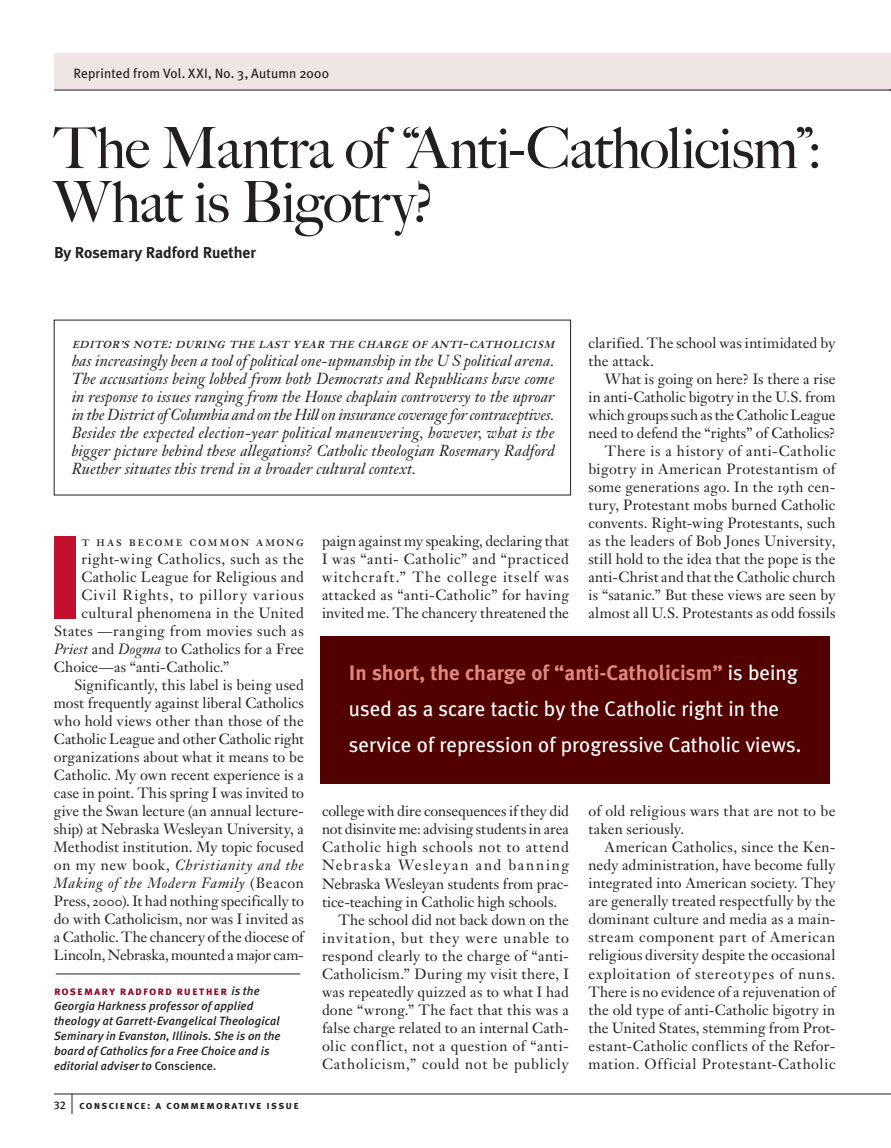
<style>
.page{position:relative;width:891px;height:1148px;background:#fff}
.page>*{position:absolute;margin:0;border:0;box-sizing:border-box;transform-origin:0 0}
._3_body_5-line_drop{font:900 117.9px "Meta Plus";color:#c3102f}
.Feature_title{font:57px/54px "Big Caslon Rom";letter-spacing:-.02em;color:#231f20}
.Feature_pull_quote{font:21px/36px "Meta Plus";color:#fff}
.large_intro_body{font:15.75px/18px "P5 D Janson Italic Oldstyle";letter-spacing:.005em;color:#231f20;text-align:justify}
.by_line{font:700 15.75px "Meta Plus";color:#231f20}
._3_body{font:14.7px/18px "P5 D Janson Oldstlye";letter-spacing:.01em;color:#231f20;text-align:justify}
._3_body_5-line_drop-2{font:14.7px "P5 D Janson Oldstlye";letter-spacing:.03em;color:#231f20}
._3_body_5-line_drop-3{font:14.7px "P5 D Janson Oldstlye";color:#231f20}
._3_body_5-line_drop-4{font:14.7px "P5 D Janson Oldstlye";letter-spacing:.08em;color:#231f20}
._3_body_5-line_drop-5{font:14.7px "Janson Text Roman SC";letter-spacing:.095em;color:#231f20}
.sidebar_body_no_inde{font:13.5px "Meta Plus";letter-spacing:.01em;color:#231f20}
.bio{font:italic 500 12px/15px "Meta Plus";letter-spacing:.015em;color:#231f20}
.t1{font:11.25px "Meta Plus Bold Caps";letter-spacing:.1em;color:#231f20}
.t2{font:11.25px "Meta Plus Medium Caps";color:#231f20}
.s1{font-family:"P5 D Janson Text Italic SC"}
.s2{font-family:"P5 D Janson Italic Oldstyle"}
.s3{font-family:"Meta Plus Bold Caps";font-weight:400;font-style:normal;color:#96031d}
.s4{font-style:normal}
.s5{font-weight:700;color:#df897d}
.s6{font-family:"Meta Plus Bold Caps";color:#df897d}
</style>
<div class="page">
<svg style="left:72px;top:1094px;width:1px;height:20px"></svg>
<hr style="left:54px;top:1093px;width:837px;height:1px;background:#231f20">
<hr style="left:56px;top:973px;width:244px;height:1px;background:#231f20">
<div style="left:54px;top:54px;width:837px;height:36px;background:#efe5e3"></div>
<div style="left:320px;top:636px;width:510px;height:147px;background:#520000"></div>
<hr style="left:54px;top:90px;width:837px;height:1px;background:#231f20">
<p class="sidebar_body_no_inde" style="left:74px;top:65px;width:257px">Reprinted from Vol. XXI, No. 3, Autumn 2000</p>
<p class="Feature_title" style="left:54px;top:122px;width:770px">The Mantra of “Anti-Catholicism”:<br>What is Bigotry?</p>
<p class="by_line" style="left:54px;top:243px;width:204px">By Rosemary Radford Ruether</p>
<p class="_3_body" style="left:588px;top:334px;width:249px">clarified. The school was intimidated by the attack.</p>
<p class="_3_body" style="left:588px;top:370px;width:249px;text-indent:16px">What is going on here? Is there a rise in anti-Catholic bigotry in the U.S. from which groups such as the Catholic League need to defend the “rights” of Catholics?</p>
<p class="_3_body" style="left:588px;top:442px;width:249px;text-indent:16px">There is a history of anti-Catholic bigotry in American Protestantism of some generations ago. In the 19th cen&shy;tury, Protestant mobs burned Catholic convents. Right-wing Protestants, such as the leaders of Bob Jones University, still hold to the idea that the pope is the anti-Christ and that the Catholic church is “satanic.” But these views are seen by almost all U.S. Protestants as odd fossils</p>
<p class="large_intro_body" style="left:72px;top:334px;width:484px"><span class="s1">editor</span><sub>’</sub><span class="s1">s note: during the last year the charge of anti-catholicism </span>has increasingly been a tool of political one-upmanship in the U S political arena.<br>The accusations being lobbed from both Democrats and Republicans have come in response to issues ranging from the House chaplain controversy to the uproar in the District of Columbia and on the Hill on insurance coverage for contraceptives.<br>Besides the expected election-year political maneuvering, however, what is the bigger picture behind these allegations? Catholic theologian Rosemary Radford Ruether situates this trend in a broader cultural context.</p>
<p class="_3_body" style="left:322px;top:532px;width:249px">paign against my speaking, declaring that I was “anti- Catholic” and “practiced witchcraft.” The college itself was attacked as “anti-Catholic” for having invited me. The chancery threatened the</p>
<p class="_3_body_5-line_drop" style="left:45px;top:508px;width:42px">I</p>
<p class="_3_body_5-line_drop-5" style="left:81px;top:532px;width:224px">t has become common among</p>
<p class="_3_body_5-line_drop-2" style="left:81px;top:550px;width:224px">right-wing Catholics, such as the</p>
<p class="_3_body_5-line_drop-2" style="left:81px;top:568px;width:224px">Catholic League for Religious and</p>
<p class="_3_body_5-line_drop-4" style="left:81px;top:586px;width:224px">Civil Rights, to pillory various</p>
<p class="_3_body_5-line_drop-2" style="left:81px;top:604px;width:224px">cultural phenomena in the United</p>
<p class="_3_body_5-line_drop-2" style="left:54px;top:622px;width:251px">States —ranging from movies such as</p>
<p class="_3_body_5-line_drop-3" style="left:54px;top:640px;width:251px"><span class="s2">Priest</span> and <span class="s2">Dogma</span> to Catholics for a Free</p>
<p class="_3_body_5-line_drop-3" style="left:54px;top:658px;width:177px">Choice—as “anti-Catholic.”</p>
<p class="_3_body" style="left:54px;top:676px;width:252px;text-indent:20px">Significantly, this label is being used most frequently against liberal Catholics who hold views other than those of the Catholic League and other Catholic right organizations about what it means to be Catholic. My own recent experience is a case in point. This spring I was invited to give the Swan lecture (an annual lecture&shy;ship) at Nebraska Wesleyan University, a Methodist institution. My topic focused on my new book, <span class="s2">Christianity and the Making of the Modern Family</span> (Beacon Press, 2000). It had nothing specifically to do with Catholicism, nor was I invited as a Catholic. The chancery of the diocese of Lincoln, Nebraska, mounted a major cam-</p>
<p class="bio" style="left:54px;top:982px;width:228px"><span class="s3">rosemary radford ruether</span> is the Georgia Harkness professor of applied theology at Garrett-Evangelical Theological Seminary in Evanston, Illinois. She is on the board of Catholics for a Free Choice and is editorial adviser to <span class="s4">Conscience</span>.</p>
<p class="Feature_pull_quote" style="left:349px;top:654px;width:454px"><span class="s5">In short, the charge of</span> <span class="s6">“</span><span class="s5">anti-Catholicism”</span> is being used as a scare tactic by the Catholic right in the service of repression of progressive Catholic views.</p>
<p class="_3_body" style="left:588px;top:802px;width:248px">of old religious wars that are not to be taken seriously.</p>
<p class="_3_body" style="left:588px;top:838px;width:249px;text-indent:16px">American Catholics, since the Ken&shy;nedy administration, have become fully integrated into American society. They are generally treated respectfully by the dominant culture and media as a main&shy;stream component part of American religious diversity despite the occasional exploitation of stereotypes of nuns.<br>There is no evidence of a rejuvenation of the old type of anti-Catholic bigotry in the United States, stemming from Prot&shy;estant-Catholic conflicts of the Refor&shy;mation. Official Protestant-Catholic</p>
<p class="_3_body" style="left:322px;top:802px;width:249px">college with dire consequences if they did not disinvite me: advising students in area Catholic high schools not to attend Nebraska Wesleyan and banning Nebraska Wesleyan students from prac&shy;tice-teaching in Catholic high schools.</p>
<p class="_3_body" style="left:322px;top:910px;width:249px;text-indent:16px">The school did not back down on the invitation, but they were unable to respond clearly to the charge of “anti-Catholicism.” During my visit there, I was repeatedly quizzed as to what I had done “wrong.” The fact that this was a false charge related to an internal Cath&shy;olic conflict, not a question of “anti-Catholicism,” could not be publicly</p>
<p class="t2" style="left:54px;top:1098px;width:14px">32</p>
<p class="t1" style="left:80px;top:1098px;width:221px">conscience: a commemorative issue</p>
</div>
